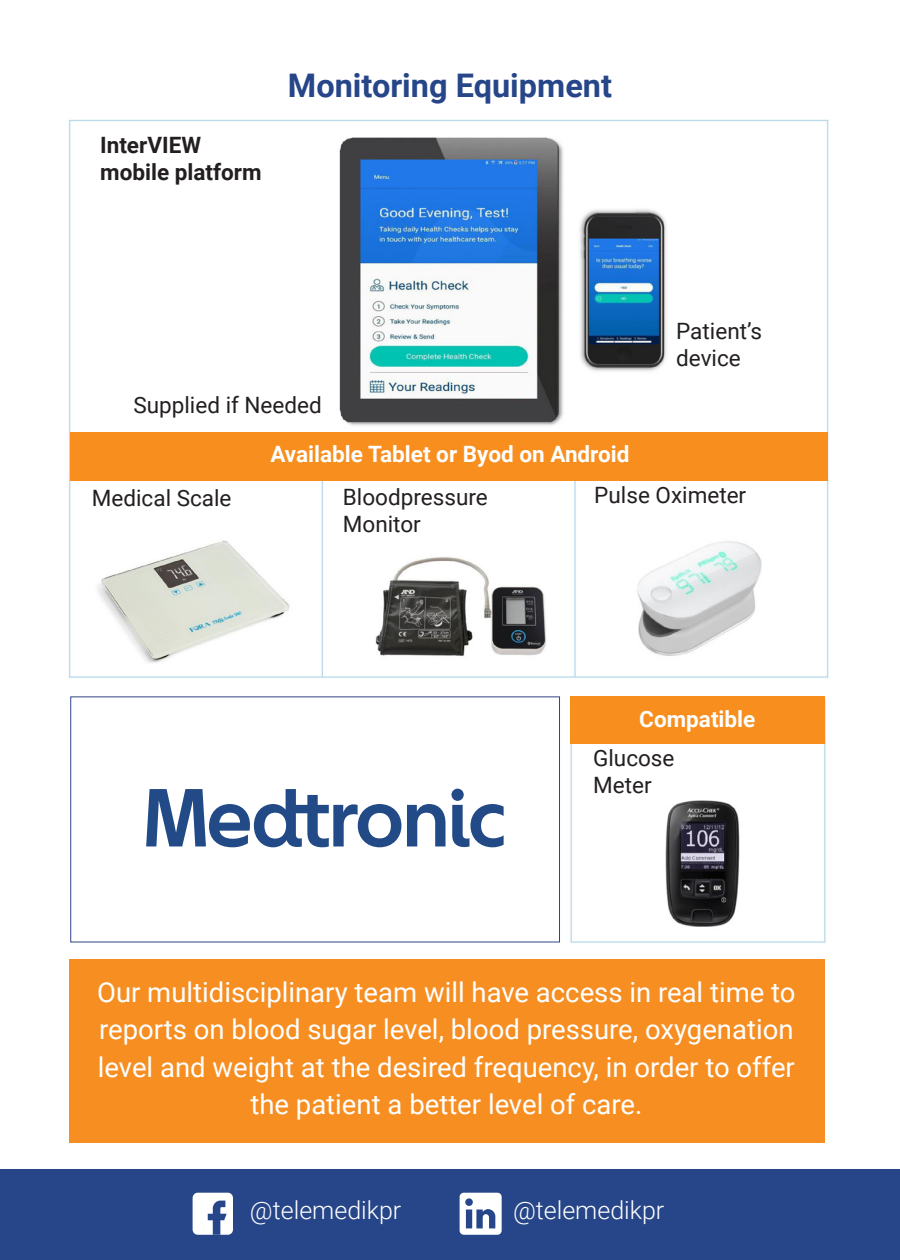
<style>
.page{position:relative;width:900px;height:1260px;background:#fff}
.page>*{position:absolute;margin:0;border:0;box-sizing:border-box;transform-origin:0 0}
.Copy_black_justif{font:700 32.5px "Roboto";color:#264689}
.Copy_black_justif-2{font:27.5px/37.5px "Roboto";color:#fff;text-align:center}
.t1{font:300 25px "Roboto";color:#fff}
.Copy_black_justif-3{font:22.5px/27px "Roboto";color:#231f20}
.Copy_black_justif-4{font:700 22.5px "Roboto";color:#fff}
.Copy_black_justif-5{font:700 22.5px "Roboto";color:#231f20}
</style>
<div class="page">
<div style="left:0;top:1170px;width:900px;height:90px;background:#264689"></div>
<div style="left:69px;top:959px;width:755px;height:184px;background:#f68e21"></div>
<svg style="left:460px;top:1193px;width:42px;height:42px"></svg>
<div style="left:193px;top:1193px;width:40px;height:42px;background:#fff;border-radius:5px"></div>
<svg style="left:208px;top:1201px;width:19px;height:34px"></svg>
<img style="left:68px;top:119px;width:761px;height:559px">
<img style="left:570px;top:699px;width:256px;height:244px">
<div style="left:570px;top:697px;width:255px;height:47px;background:#f78e1e"></div>
<div style="left:90px;top:137px;width:224px;height:92px;background:#fff"></div>
<div style="left:81px;top:482px;width:179px;height:31px;background:#fff"></div>
<div style="left:335px;top:479px;width:193px;height:46px;background:#fff"></div>
<div style="left:587px;top:479px;width:179px;height:35px;background:#fff"></div>
<div style="left:580px;top:744px;width:234px;height:46px;background:#fff"></div>
<div style="left:196px;top:396px;width:139px;height:24px;background:#fff"></div>
<div style="left:676px;top:344px;width:140px;height:31px;background:#fff"></div>
<div style="left:70px;top:697px;width:490px;height:245px;border:1px solid #2e4687"></div>
<svg style="left:146px;top:789px;width:358px;height:58px"></svg>
<div style="left:70px;top:432px;width:758px;height:49px;background:#f78e1e"></div>
<p class="Copy_black_justif-5" style="left:100px;top:130px;width:102px">InterVIEW</p>
<p class="Copy_black_justif-5" style="left:100px;top:157px;width:163px">mobile platform</p>
<p class="Copy_black_justif" style="left:288px;top:63px;width:326px">Monitoring Equipment</p>
<p class="Copy_black_justif-3" style="left:133px;top:390px;width:190px">Supplied if Needed</p>
<p class="Copy_black_justif-4" style="left:270px;top:438px;width:361px">Available Tablet or Byod on Android</p>
<p class="Copy_black_justif-3" style="left:676px;top:316px;width:87px">Patient’s device</p>
<p class="Copy_black_justif-3" style="left:92px;top:484px;width:141px">Medical Scale</p>
<p class="Copy_black_justif-3" style="left:343px;top:483px;width:146px">Bloodpressure</p>
<p class="Copy_black_justif-3" style="left:343px;top:510px;width:80px">Monitor</p>
<p class="Copy_black_justif-3" style="left:594px;top:480px;width:153px">Pulse Oximeter</p>
<p class="Copy_black_justif-4" style="left:639px;top:703px;width:118px">Compatible</p>
<p class="Copy_black_justif-3" style="left:593px;top:744px;width:83px">Glucose</p>
<p class="Copy_black_justif-3" style="left:593px;top:771px;width:60px">Meter</p>
<p class="Copy_black_justif-2" style="left:97px;top:972px;width:700px">Our multidisciplinary team will have access in real time to reports on blood sugar level, blood pressure, oxygenation level and weight at the desired frequency, in order to offer the patient a better level of care.</p>
<p class="t1" style="left:250px;top:1193px;width:153px">@telemedikpr</p>
<p class="t1" style="left:513px;top:1193px;width:153px">@telemedikpr</p>
</div>
